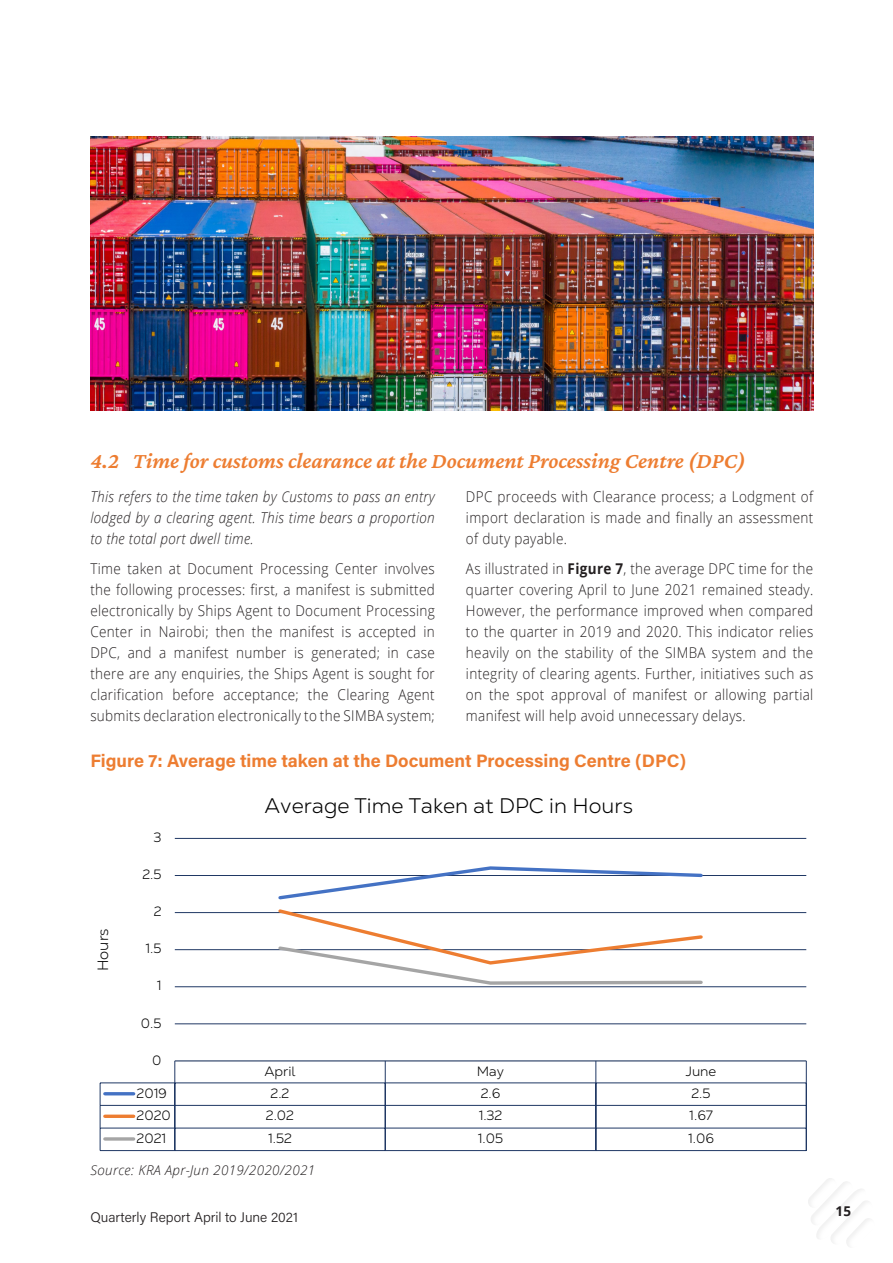
<style>
.page{position:relative;width:893px;height:1263px;background:#fff}
.page>*{position:absolute;margin:0;border:0;box-sizing:border-box;transform-origin:0 0}
.Heading_2{font:italic 600 22.5px "Crimson Pro";color:#ed7d31}
.t1{font:300 21px "Nexa Text Demo";color:#000}
.Figure_Caption{font:700 18px "Acumin Pro";color:#ed7d31}
.t2{font:300 15px "Nexa Text Demo";letter-spacing:-.005em;color:#000}
.t3{font:300 14.85px/21px "Open Sans";letter-spacing:.025em;color:#231f20;text-align:justify;scale:.91 1}
.t4{font:italic 300 14.85px/21px "Open Sans";letter-spacing:.025em;color:#231f20;text-align:justify;scale:.91 1}
.t5{font:300 13.5px "Nexa Text Demo";color:#000}
.Sources{font:italic 300 13.5px "Open Sans";letter-spacing:.025em;color:#231f20}
.t6{font:300 13.5px "Acumin Pro";color:#231f20}
.t7{font:700 13.5px "Open Sans";color:#231f20}
.s1{font-weight:700}
</style>
<div class="page">
<svg style="left:808px;top:1178px;width:61px;height:68px"></svg>
<img style="left:90px;top:137px;width:723px;height:273px">
<hr style="left:175px;top:1023px;width:631px;height:1px;background:#203864">
<hr style="left:175px;top:986px;width:631px;height:1px;background:#203864">
<hr style="left:175px;top:949px;width:631px;height:1px;background:#203864">
<hr style="left:175px;top:912px;width:631px;height:1px;background:#203864">
<hr style="left:175px;top:875px;width:631px;height:1px;background:#203864">
<hr style="left:175px;top:838px;width:631px;height:1px;background:#203864">
<hr style="left:175px;top:1060px;width:631px;height:1px;background:#d9d9d9">
<hr style="left:175px;top:1061px;width:631px;height:1px;background:#203864">
<hr style="left:100px;top:1082px;width:706px;height:1px;background:#203864">
<hr style="left:105px;top:1092px;width:29px;height:3px;background:#4472c4">
<hr style="left:100px;top:1105px;width:706px;height:1px;background:#203864">
<svg style="left:105px;top:1114px;width:29px;height:4px"></svg>
<hr style="left:100px;top:1128px;width:706px;height:1px;background:#203864">
<svg style="left:100px;top:1083px;width:1px;height:67px"></svg>
<hr style="left:100px;top:1150px;width:706px;height:1px;background:#203864">
<svg style="left:175px;top:1061px;width:1px;height:89px"></svg>
<svg style="left:385px;top:1061px;width:1px;height:89px"></svg>
<svg style="left:596px;top:1061px;width:1px;height:89px"></svg>
<svg style="left:806px;top:1061px;width:1px;height:89px"></svg>
<svg style="left:105px;top:1137px;width:29px;height:4px"></svg>
<svg style="left:278px;top:866px;width:425px;height:34px"></svg>
<svg style="left:276px;top:909px;width:429px;height:76px"></svg>
<p class="Heading_2" style="left:90px;top:446px;width:657px">4.2 Time for customs clearance at the Document Processing Centre (DPC)</p>
<p class="t4" style="left:90px;top:486px;width:380px">This refers to the time taken by Customs to pass an entry lodged by a clearing agent. This time bears a proportion to the total port dwell time.</p>
<p class="t3" style="left:90px;top:557px;width:380px">Time taken at Document Processing Center involves the following processes: first, a manifest is submitted electronically by Ships Agent to Document Processing Center in Nairobi; then the manifest is accepted in DPC, and a manifest number is generated; in case there are any enquiries, the Ships Agent is sought for clarification before acceptance; the Clearing Agent submits declaration electronically to the SIMBA system;</p>
<p class="t3" style="left:466px;top:486px;width:383px">DPC proceeds with Clearance process; a Lodgment of import declaration is made and finally an assessment of duty payable.</p>
<p class="t3" style="left:466px;top:557px;width:383px">As illustrated in <span class="s1">Figure 7</span>, the average DPC time for the quarter covering April to June 2021 remained steady.<br>However, the performance improved when compared to the quarter in 2019 and 2020. This indicator relies heavily on the stability of the SIMBA system and the integrity of clearing agents. Further, initiatives such as on the spot approval of manifest or allowing partial manifest will help avoid unnecessary delays.</p>
<p class="Figure_Caption" style="left:90px;top:748px;width:597px">Figure 7: Average time taken at the Document Processing Centre (DPC)</p>
<p class="t2" style="left:95px;top:971px;width:44px;rotate:-90deg">Hours</p>
<p class="t5" style="left:154px;top:830px;width:9px">3</p>
<p class="t5" style="left:142px;top:867px;width:21px">2.5</p>
<p class="t5" style="left:154px;top:904px;width:9px">2</p>
<p class="t5" style="left:145px;top:941px;width:18px">1.5</p>
<p class="t5" style="left:157px;top:978px;width:6px">1</p>
<p class="t5" style="left:141px;top:1015px;width:22px">0.5</p>
<p class="t5" style="left:152px;top:1052px;width:11px">0</p>
<p class="t1" style="left:264px;top:794px;width:370px">Average Time Taken at DPC in Hours</p>
<p class="t5" style="left:264px;top:1063px;width:33px">April</p>
<p class="t5" style="left:477px;top:1063px;width:29px">May</p>
<p class="t5" style="left:686px;top:1063px;width:32px">June</p>
<p class="t5" style="left:137px;top:1085px;width:32px">2019</p>
<p class="t5" style="left:271px;top:1086px;width:20px">2.2</p>
<p class="t5" style="left:481px;top:1086px;width:21px">2.6</p>
<p class="t5" style="left:691px;top:1086px;width:21px">2.5</p>
<p class="t5" style="left:137px;top:1108px;width:36px">2020</p>
<p class="t5" style="left:266px;top:1108px;width:30px">2.02</p>
<p class="t5" style="left:479px;top:1108px;width:25px">1.32</p>
<p class="t5" style="left:689px;top:1108px;width:25px">1.67</p>
<p class="t5" style="left:137px;top:1130px;width:31px">2021</p>
<p class="t5" style="left:268px;top:1131px;width:26px">1.52</p>
<p class="t5" style="left:478px;top:1131px;width:27px">1.05</p>
<p class="t5" style="left:688px;top:1131px;width:27px">1.06</p>
<p class="Sources" style="left:90px;top:1160px;width:226px">Source: KRA Apr-Jun 2019/2020/2021</p>
<p class="t6" style="left:90px;top:1208px;width:209px">Quarterly Report April to June 2021</p>
<p class="t7" style="left:836px;top:1201px;width:17px">15</p>
</div>
